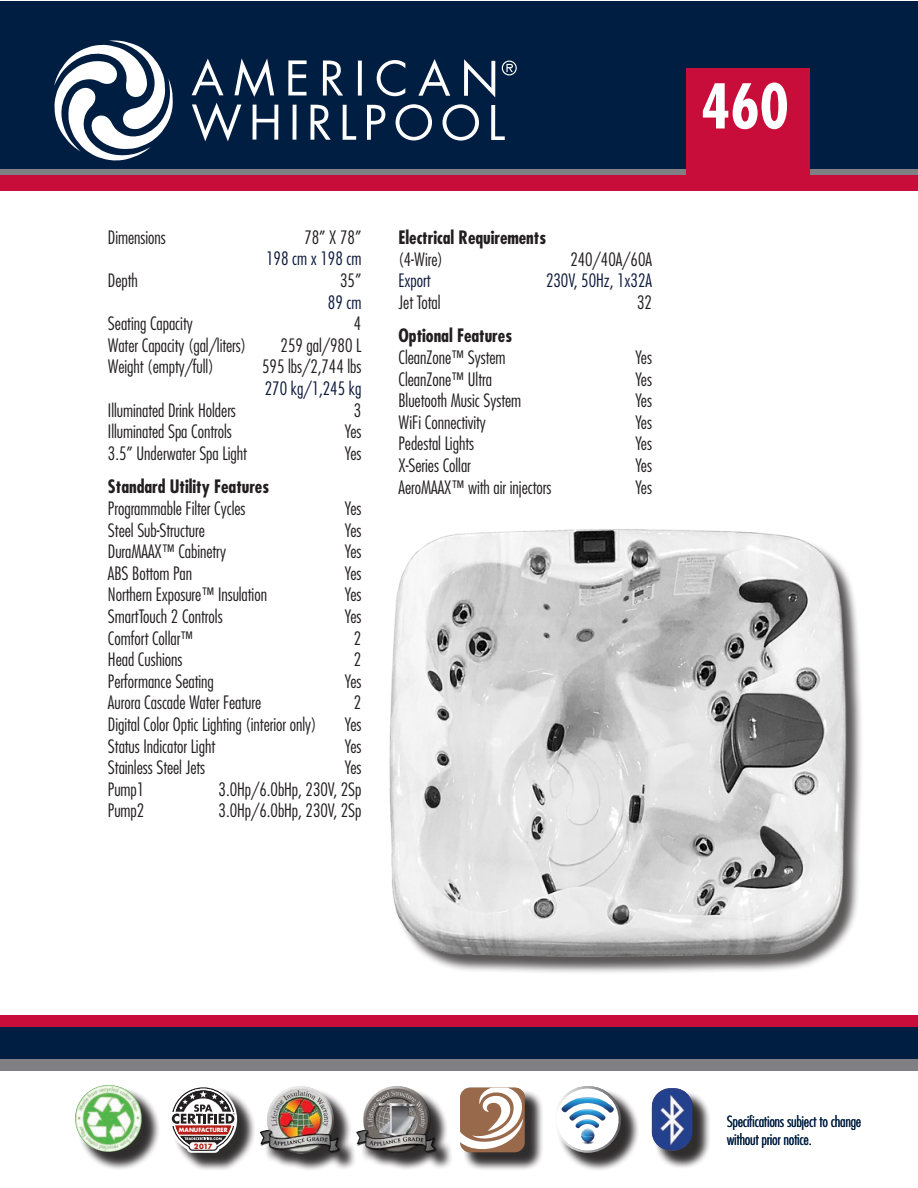
<style>
.page{position:relative;width:918px;height:1188px;background:#fff}
.page>*{position:absolute;margin:0;border:0;box-sizing:border-box;transform-origin:0 0}
.t1{font:700 condensed 60px "Futura";color:#fff}
.t2{font:300 condensed 18px "Futura";letter-spacing:-.005em;color:#231f20}
.t3{font:700 condensed 18px "Futura";letter-spacing:-.005em;color:#231f20}
.t4{font:300 condensed 18px "Futura";letter-spacing:-.005em;color:#0d193d}
.t5{font:300 condensed 18px "Futura";letter-spacing:-.005em;color:#0e1a3e}
.t6{font:300 condensed 15px "Futura";letter-spacing:-.005em;color:#001e41}
.t7{font:700 7.05px "Futura";color:#b41d15}
.t8{font:700 5.7px "Futura";color:#fff}
</style>
<div class="page">
<div style="left:0;top:1px;width:918px;height:175px;background:#001e41"></div>
<div style="left:0;top:169px;width:918px;height:7px;background:#808084"></div>
<div style="left:686px;top:69px;width:123px;height:114px;background:#c80d3a"></div>
<div style="left:0;top:1027px;width:918px;height:44px;background:#001e41"></div>
<div style="left:0;top:176px;width:918px;height:15px;background:#c80d3a"></div>
<img style="left:357px;top:1086px;width:54px;height:60px">
<img style="left:652px;top:1088px;width:32px;height:53px">
<img style="left:75px;top:1085px;width:48px;height:47px">
<div style="left:1px;top:1015px;width:917px;height:12px;background:#c80d3a"></div>
<svg style="left:192px;top:59px;width:31px;height:36px"></svg>
<svg style="left:234px;top:58px;width:40px;height:39px"></svg>
<svg style="left:288px;top:60px;width:19px;height:35px"></svg>
<svg style="left:323px;top:61px;width:20px;height:35px"></svg>
<svg style="left:358px;top:61px;width:4px;height:35px"></svg>
<svg style="left:377px;top:60px;width:28px;height:36px"></svg>
<svg style="left:418px;top:59px;width:32px;height:37px"></svg>
<svg style="left:464px;top:59px;width:31px;height:38px"></svg>
<svg style="left:192px;top:103px;width:49px;height:38px"></svg>
<svg style="left:253px;top:105px;width:25px;height:35px"></svg>
<svg style="left:293px;top:105px;width:4px;height:35px"></svg>
<svg style="left:311px;top:105px;width:20px;height:35px"></svg>
<svg style="left:343px;top:105px;width:13px;height:35px"></svg>
<svg style="left:367px;top:105px;width:18px;height:35px"></svg>
<svg style="left:396px;top:104px;width:36px;height:36px"></svg>
<svg style="left:443px;top:104px;width:36px;height:37px"></svg>
<svg style="left:491px;top:105px;width:14px;height:35px"></svg>
<svg style="left:54px;top:40px;width:119px;height:120px"></svg>
<svg style="left:502px;top:61px;width:15px;height:14px"></svg>
<div style="left:172px;top:1088px;width:83px;height:83px;background:#231f20;opacity:.75"></div>
<svg style="left:171px;top:1087px;width:66px;height:66px"></svg>
<div style="left:360px;top:1089px;width:93px;height:82px;background:#231f20;opacity:.75"></div>
<div style="left:462px;top:1090px;width:81px;height:81px;background:#231f20;opacity:.75"></div>
<div style="left:460px;top:1088px;width:65px;height:64px;background:#986a4b;border-radius:10px"></div>
<svg style="left:460px;top:1088px;width:63px;height:62px"></svg>
<div style="left:654px;top:1091px;width:57px;height:78px;background:#231f20;opacity:.75"></div>
<div style="left:78px;top:1088px;width:82px;height:82px;background:#231f20;opacity:.75"></div>
<div style="left:264px;top:1089px;width:93px;height:82px;background:#231f20;opacity:.75"></div>
<img style="left:260px;top:1086px;width:80px;height:72px">
<div style="left:557px;top:1089px;width:83px;height:82px;background:#231f20;opacity:.75"></div>
<svg style="left:557px;top:1086px;width:64px;height:67px"></svg>
<div style="left:392px;top:531px;width:472px;height:444px;background:#231f20;opacity:.75"></div>
<img style="left:389px;top:529px;width:475px;height:430px">
<div style="left:0;top:1059px;width:918px;height:12px;background:#808084"></div>
<p class="t2" style="left:108px;top:227px;width:59px">Dimensions</p>
<p class="t2" style="left:304px;top:227px;width:59px">78” X 78”</p>
<p class="t4" style="left:266px;top:248px;width:97px">198 cm x 198 cm</p>
<p class="t2" style="left:108px;top:270px;width:31px">Depth</p>
<p class="t2" style="left:340px;top:270px;width:23px">35”</p>
<p class="t4" style="left:328px;top:291px;width:35px">89 cm</p>
<p class="t2" style="left:108px;top:313px;width:86px">Seating Capacity</p>
<p class="t2" style="left:354px;top:313px;width:9px">4</p>
<p class="t2" style="left:108px;top:335px;width:140px">Water Capacity (gal/liters)</p>
<p class="t2" style="left:281px;top:335px;width:82px">259 gal/980 L</p>
<p class="t2" style="left:108px;top:356px;width:107px">Weight (empty/full)</p>
<p class="t2" style="left:262px;top:356px;width:101px">595 lbs/2,744 lbs</p>
<p class="t4" style="left:265px;top:378px;width:98px">270 kg/1,245 kg</p>
<p class="t2" style="left:108px;top:399px;width:129px">Illuminated Drink Holders</p>
<p class="t2" style="left:354px;top:399px;width:9px">3</p>
<p class="t2" style="left:108px;top:421px;width:125px">Illuminated Spa Controls</p>
<p class="t2" style="left:345px;top:421px;width:18px">Yes</p>
<p class="t2" style="left:108px;top:443px;width:140px">3.5” Underwater Spa Light</p>
<p class="t2" style="left:345px;top:443px;width:18px">Yes</p>
<p class="t3" style="left:108px;top:476px;width:163px">Standard Utility Features</p>
<p class="t2" style="left:108px;top:498px;width:139px">Programmable Filter Cycles</p>
<p class="t2" style="left:345px;top:498px;width:18px">Yes</p>
<p class="t2" style="left:108px;top:519px;width:98px">Steel Sub-Structure</p>
<p class="t2" style="left:345px;top:519px;width:18px">Yes</p>
<p class="t2" style="left:108px;top:541px;width:120px">DuraMAAX™ Cabinetry</p>
<p class="t2" style="left:345px;top:541px;width:18px">Yes</p>
<p class="t2" style="left:108px;top:563px;width:86px">ABS Bottom Pan</p>
<p class="t2" style="left:345px;top:563px;width:18px">Yes</p>
<p class="t2" style="left:108px;top:584px;width:161px">Northern Exposure™ Insulation</p>
<p class="t2" style="left:345px;top:584px;width:18px">Yes</p>
<p class="t2" style="left:108px;top:606px;width:116px">SmartTouch 2 Controls</p>
<p class="t2" style="left:345px;top:606px;width:18px">Yes</p>
<p class="t2" style="left:108px;top:627px;width:87px">Comfort Collar™</p>
<p class="t2" style="left:354px;top:627px;width:9px">2</p>
<p class="t2" style="left:108px;top:649px;width:76px">Head Cushions</p>
<p class="t2" style="left:354px;top:649px;width:9px">2</p>
<p class="t2" style="left:108px;top:671px;width:107px">Performance Seating</p>
<p class="t2" style="left:345px;top:671px;width:18px">Yes</p>
<p class="t2" style="left:108px;top:692px;width:155px">Aurora Cascade Water Feature</p>
<p class="t2" style="left:354px;top:692px;width:9px">2</p>
<p class="t2" style="left:108px;top:714px;width:210px">Digital Color Optic Lighting (interior only)</p>
<p class="t2" style="left:345px;top:714px;width:18px">Yes</p>
<p class="t2" style="left:108px;top:735px;width:109px">Status Indicator Light</p>
<p class="t2" style="left:345px;top:735px;width:18px">Yes</p>
<p class="t2" style="left:108px;top:757px;width:99px">Stainless Steel Jets</p>
<p class="t2" style="left:345px;top:757px;width:18px">Yes</p>
<p class="t2" style="left:108px;top:779px;width:38px">Pump1</p>
<p class="t2" style="left:219px;top:779px;width:144px">3.0Hp/6.0bHp, 230V, 2Sp</p>
<p class="t2" style="left:108px;top:800px;width:38px">Pump2</p>
<p class="t2" style="left:219px;top:800px;width:144px">3.0Hp/6.0bHp, 230V, 2Sp</p>
<p class="t3" style="left:399px;top:226px;width:149px">Electrical Requirements</p>
<p class="t2" style="left:399px;top:248px;width:46px">(4-Wire)</p>
<p class="t2" style="left:570px;top:248px;width:83px">240/40A/60A</p>
<p class="t5" style="left:399px;top:270px;width:34px">Export</p>
<p class="t5" style="left:546px;top:270px;width:107px">230V, 50Hz, 1x32A</p>
<p class="t2" style="left:399px;top:292px;width:43px">Jet Total</p>
<p class="t2" style="left:637px;top:292px;width:16px">32</p>
<p class="t3" style="left:399px;top:325px;width:115px">Optional Features</p>
<p class="t2" style="left:399px;top:347px;width:109px">CleanZone™ System</p>
<p class="t2" style="left:635px;top:347px;width:18px">Yes</p>
<p class="t2" style="left:399px;top:368px;width:95px">CleanZone™ Ultra</p>
<p class="t2" style="left:635px;top:368px;width:18px">Yes</p>
<p class="t2" style="left:399px;top:390px;width:124px">Bluetooth Music System</p>
<p class="t2" style="left:635px;top:390px;width:18px">Yes</p>
<p class="t2" style="left:399px;top:412px;width:89px">WiFi Connectivity</p>
<p class="t2" style="left:635px;top:412px;width:18px">Yes</p>
<p class="t2" style="left:399px;top:433px;width:77px">Pedestal Lights</p>
<p class="t2" style="left:635px;top:433px;width:18px">Yes</p>
<p class="t2" style="left:399px;top:455px;width:74px">X-Series Collar</p>
<p class="t2" style="left:635px;top:455px;width:18px">Yes</p>
<p class="t2" style="left:399px;top:476px;width:154px">AeroMAAX™ with air injectors</p>
<p class="t2" style="left:635px;top:476px;width:18px">Yes</p>
<p class="t1" style="left:701px;top:69px;width:89px">460</p>
<p class="t8" style="left:179px;top:1126px;width:50px">MANUFACTURER</p>
<p class="t7" style="left:194px;top:1141px;width:20px">2017</p>
<p class="t6" style="left:727px;top:1113px;width:136px">Specifications subject to change</p>
<p class="t6" style="left:727px;top:1131px;width:87px">without prior notice.</p>
</div>
